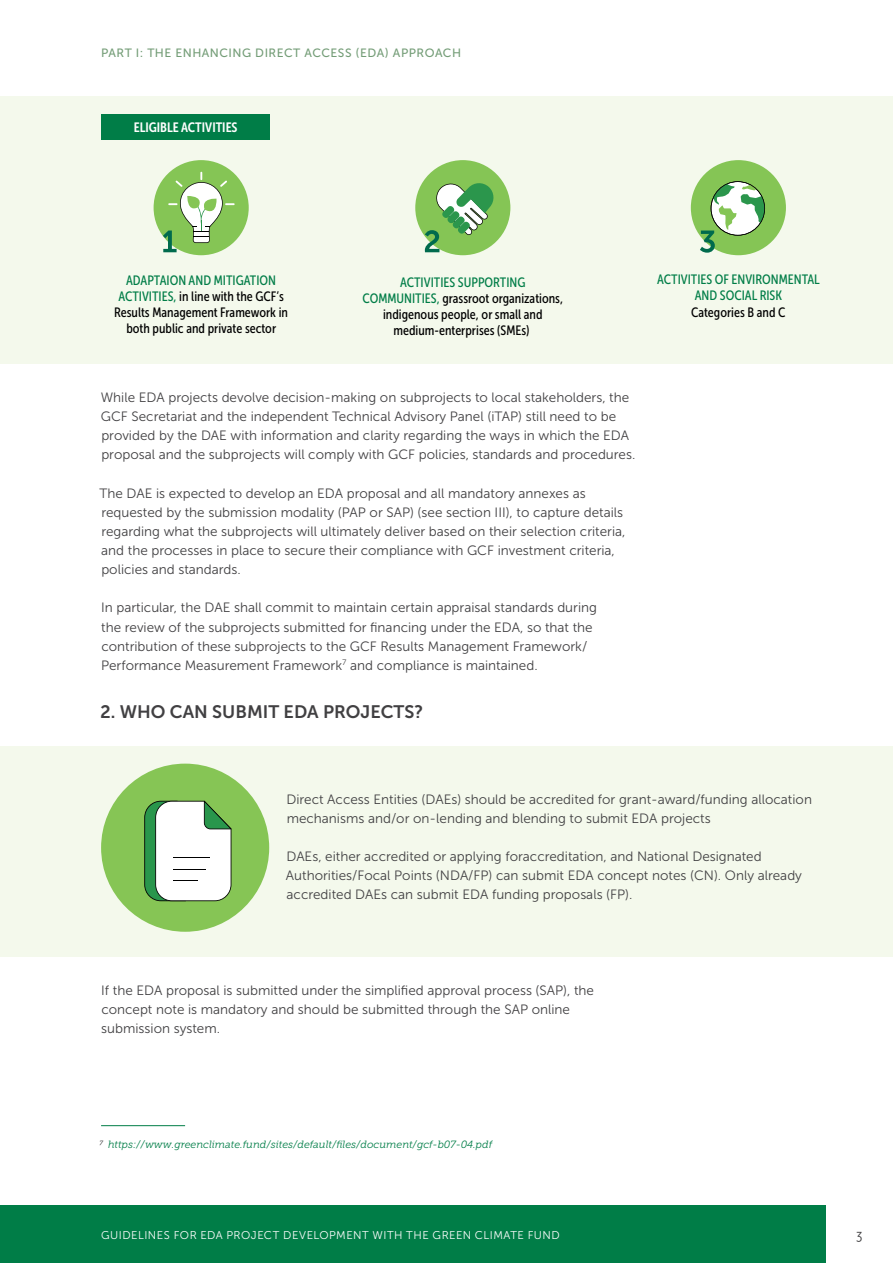
<style>
.page{position:relative;width:893px;height:1263px;background:#fff}
.page>*{position:absolute;margin:0;border:0;box-sizing:border-box;transform-origin:0 0}
.t1{font:18px "Museo Sans 700";color:#414042}
.t2{font:15px "Museo Sans Cond 300";color:#414042}
.Body_copy{font:13.5px/19.2px "Museo Sans 300";color:#414042}
.t3{font:13.5px/16.2px "Museo Sans Cond 500";color:#000;text-align:center}
.t4{font:13.5px/16.2px "Museo Sans Cond 500";color:#007d47;text-align:center}
.t5{font:13.5px "Museo Sans Cond 700";color:#fff}
.t6{font:12px "Museo Sans 500";letter-spacing:.04em;color:#749d77}
.t7{font:11.25px "Museo Sans 300";letter-spacing:.045em;color:#fff}
.Footnotes{font:italic 10.5px "Museo Slab 300";color:#007d47}
.s1{color:#007d47}
.s2{color:#000}
.s3{color:#414042}
</style>
<div class="page">
<div style="left:0;top:1205px;width:826px;height:58px;background:#007d47"></div>
<div style="left:0;top:96px;width:893px;height:268px;background:#f4f9ec"></div>
<hr style="left:101px;top:1125px;width:84px;height:1px;background:#007d47">
<div style="left:101px;top:115px;width:169px;height:25px;background:#007d47"></div>
<div style="left:154px;top:160px;width:95px;height:95px;background:#85c555;border-radius:50%"></div>
<svg style="left:163px;top:172px;width:72px;height:80px"></svg>
<div style="left:415px;top:160px;width:95px;height:95px;background:#85c555;border-radius:50%"></div>
<svg style="left:425px;top:183px;width:70px;height:69px"></svg>
<div style="left:691px;top:160px;width:95px;height:95px;background:#85c555;border-radius:50%"></div>
<svg style="left:700px;top:181px;width:65px;height:72px"></svg>
<div style="left:0;top:746px;width:893px;height:211px;background:#f4f9ec"></div>
<div style="left:101px;top:764px;width:168px;height:168px;background:#86c555;border-radius:50%"></div>
<svg style="left:144px;top:801px;width:87px;height:100px;background:#c9ddcb"></svg>
<p class="t6" style="left:101px;top:47px;width:221px">PART I: THE ENHANCI NG DI RECT ACCE</p>
<p class="t6" style="left:338px;top:47px;width:125px">SS (EDA) APP ROAC H</p>
<p class="t5" style="left:134px;top:120px;width:105px">ELIGIBLE ACTIVITIES</p>
<p class="t3" style="left:114px;top:272px;width:175px"><span class="s1">ADAPTAION AND MITIGATION<br>ACTIVITIES,</span> in line with the GCF’s<br>Results Management Framework in both public and private sector</p>
<p class="t3" style="left:363px;top:274px;width:202px"><span class="s1">ACTIVITIES SUPPORTING<br>COMMUNITIES,</span> grassroot organizations, indigenous people, or small and medium-enterprises (SMEs)</p>
<p class="t4" style="left:657px;top:271px;width:164px">ACTIVITIES OF ENVIRONMENTAL<br>AND SOCIAL RISK<br><span class="s2">Categories B and C</span></p>
<p class="Body_copy" style="left:101px;top:388px;width:536px">While EDA projects devolve decision-making on subprojects to local stakeholders, the GCF Secretariat and the independent Technical Advisory Panel (iTAP) still need to be provided by the DAE with information and clarity regarding the ways in which the EDA proposal and the subprojects will comply with GCF policies, standards and procedures.</p>
<p class="Body_copy" style="left:99px;top:483px;width:528px">The DAE is expected to develop an EDA proposal and all mandatory annexes as requested by the submission modality (PAP or SAP) (see section III), to capture details regarding what the subprojects will ultimately deliver based on their selection criteria, and the processes in place to secure their compliance with GCF investment criteria, policies and standards.</p>
<p class="Body_copy" style="left:101px;top:598px;width:497px">In particular, the DAE shall commit to maintain certain appraisal standards during the review of the subprojects submitted for financing under the EDA, so that the contribution of these subprojects to the GCF Results Management Framework/ Performance Measurement Framework<sup>7</sup> and compliance is maintained.</p>
<h3 class="t1" style="left:100px;top:701px;width:324px">2. WHO CAN SU BMIT EDA PROJECTS?</h3>
<p class="Body_copy" style="left:286px;top:789px;width:527px">Direct Access Entities (DAEs) should be accredited for grant-award/funding allocation mechanisms and/or on-lending and blending to submit EDA projects</p>
<p class="Body_copy" style="left:286px;top:847px;width:517px">DAEs, either accredited or applying foraccreditation, and National Designated<br>Authorities/Focal Points (NDA/FP) can submit EDA concept notes (CN). Only already accredited DAEs can submit EDA funding proposals (FP).</p>
<p class="Body_copy" style="left:101px;top:981px;width:494px">If the EDA proposal is submitted under the simplified approval process (SAP), the concept note is mandatory and should be submitted through the SAP online submission system.</p>
<p class="Footnotes" style="left:99px;top:1139px;width:394px"><span class="s3">7</span> https://www.greenclimate.fund/sites/default/files/document/gcf-b07-04.pdf</p>
<p class="t7" style="left:101px;top:1228px;width:460px">GUIDELINES FOR EDA PROJECT DEVELOPMENT WITH THE GREEN CLIMATE FUND</p>
<p class="t2" style="left:856px;top:1227px;width:8px">3</p>
</div>
